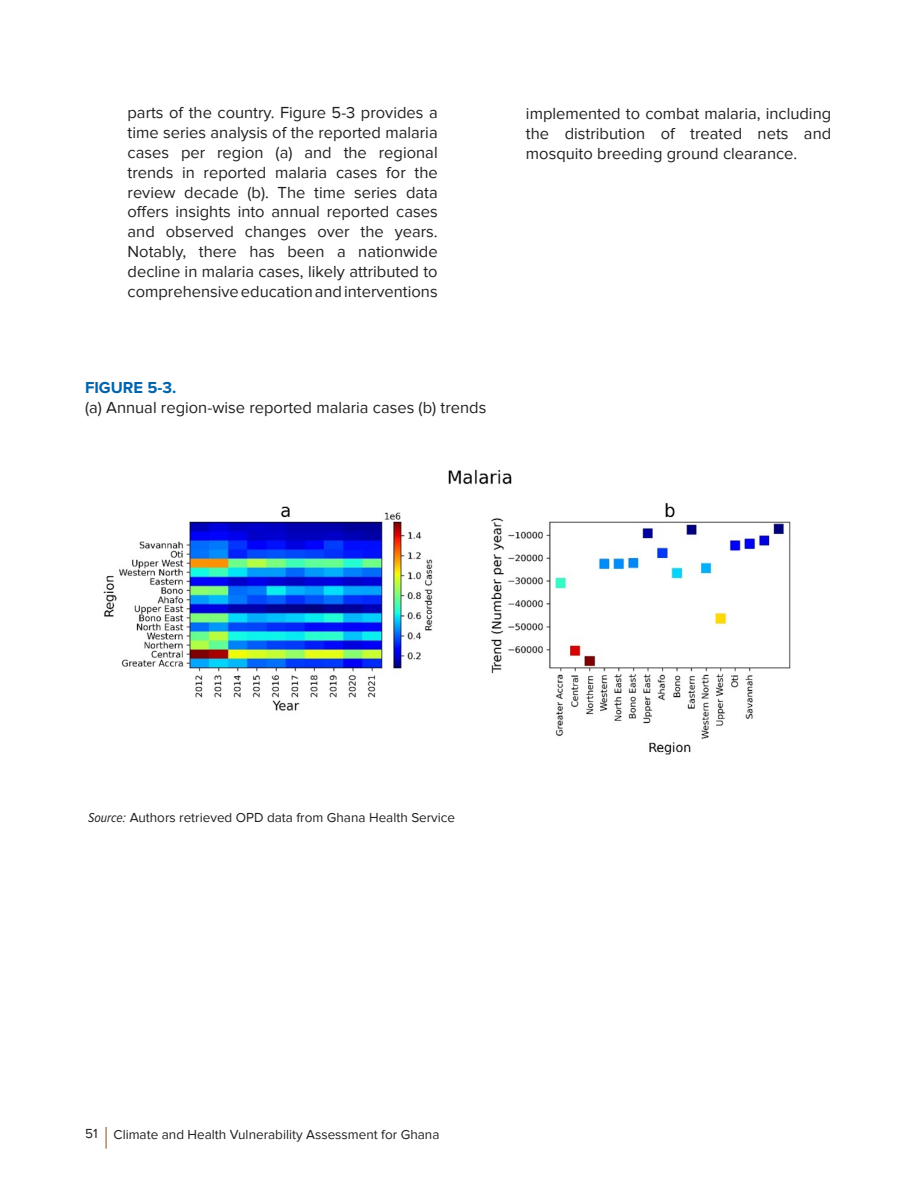
<style>
.page{position:relative;width:918px;height:1188px;background:#fff}
.page>*{position:absolute;margin:0;border:0;box-sizing:border-box;transform-origin:0 0}
.t1{font:16.5px/19.8px "Proxima Nova";color:#231f20;text-align:justify}
.t2{font:700 16.5px "Proxima Nova";color:#0164ad}
.t3{font:13.5px "Proxima Nova";color:#231f20}
.s1{font-family:"Proxima Nova Cond";font-style:italic}
</style>
<div class="page">
<img style="left:103px;top:469px;width:688px;height:286px">
<svg style="left:106px;top:1127px;width:1px;height:22px"></svg>
<p class="t1" style="left:128px;top:103px;width:312px">parts of the country. Figure 5-3 provides a time series analysis of the reported malaria cases per region (a) and the regional trends in reported malaria cases for the review decade (b). The time series data offers insights into annual reported cases and observed changes over the years.<br>Notably, there has been a nationwide decline in malaria cases, likely attributed to comprehensive education and interventions</p>
<p class="t2" style="left:85px;top:380px;width:93px">FIGURE 5-3.</p>
<p class="t1" style="left:85px;top:397px;width:403px">(a) Annual region-wise reported malaria cases (b) trends</p>
<p class="t1" style="left:526px;top:104px;width:307px">implemented to combat malaria, including the distribution of treated nets and mosquito breeding ground clearance.</p>
<p class="t3" style="left:88px;top:810px;width:369px"><span class="s1">Source:</span> Authors retrieved OPD data from Ghana Health Service</p>
<p class="t3" style="left:85px;top:1126px;width:14px">51</p>
<p class="t3" style="left:114px;top:1127px;width:327px">Climate and Health Vulnerability Assessment for Ghana</p>
</div>
